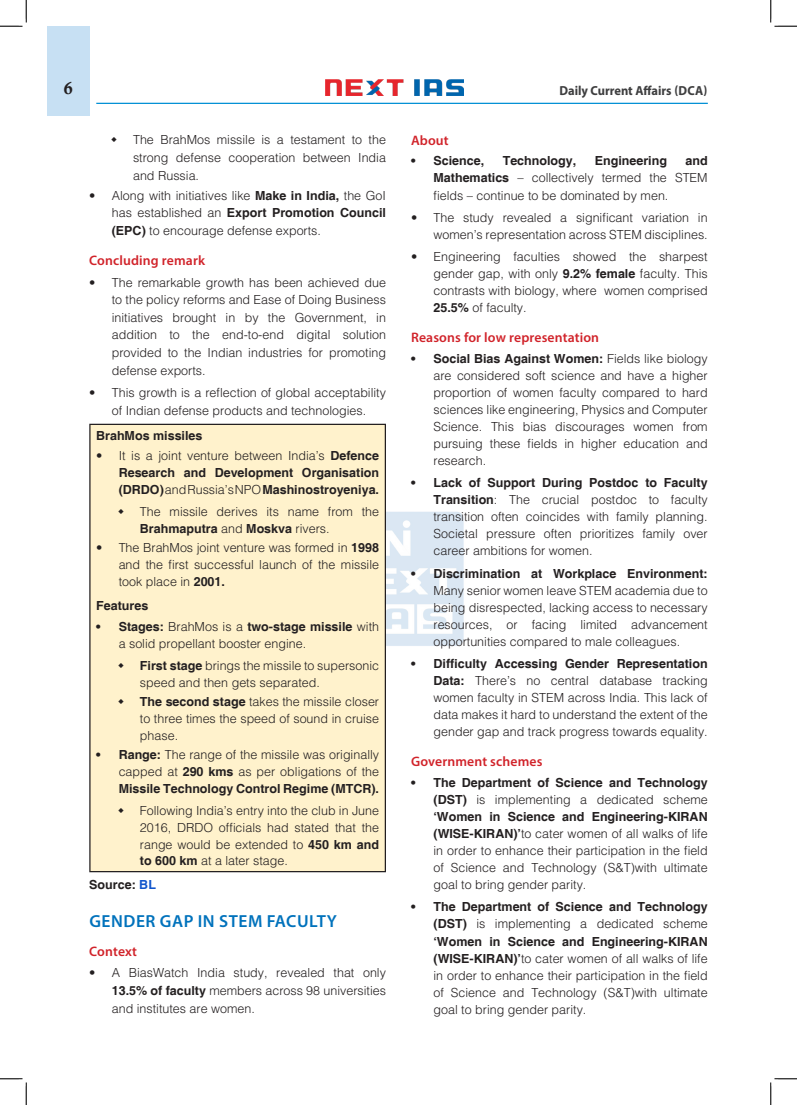
<style>
.page{position:relative;width:797px;height:1105px;background:#fff}
.page>*{position:absolute;margin:0;border:0;box-sizing:border-box;transform-origin:0 0}
.H-1{font:600 17.5px "Myriad Pro";letter-spacing:.03em;color:#0072bc}
.t1{font:17.5px "Calis MT Bol";color:#231f20}
.H-2{font:600 13.75px "Myriad Pro";letter-spacing:.01em;color:#d1232a}
.t2{font:700 13.12px "Myriad Pro";color:#3e3e3f;scale:.95 1}
.t3{font:300 12.5px/17.1px "Helvetica";color:#231f20;text-align:justify}
.body{font:700 12.5px/16.9px "Helvetica";color:#231f20;text-align:justify}
.s1{font-weight:700}
.s2{font-weight:300}
.s3{color:#15c}
</style>
<div class="page">
<div style="left:47px;top:26px;width:42px;height:89px;background:#c7e0f3"></div>
<img style="left:325px;top:80px;width:138px;height:15px">
<hr style="left:96px;top:103px;width:611px;height:1px;background:#008fd5">
<img style="left:386px;top:511px;width:78px;height:135px">
<div style="left:90px;top:424px;width:295px;height:448px;background:#fff2cc"></div>
<hr style="left:89px;top:424px;width:297px;height:1px;background:#231f20">
<hr style="left:89px;top:871px;width:297px;height:1px;background:#231f20">
<hr style="left:89px;top:425px;width:2px;height:446px;background:#231f20">
<hr style="left:385px;top:425px;width:1px;height:446px;background:#231f20">
<svg style="left:0;top:0;width:27px;height:27px"></svg>
<svg style="left:0;top:1078px;width:27px;height:27px"></svg>
<svg style="left:770px;top:0;width:27px;height:27px"></svg>
<svg style="left:770px;top:1078px;width:27px;height:27px"></svg>
<h1 class="t1" style="left:64px;top:78px;width:10px">6</h1>
<p class="t2" style="left:559px;top:82px;width:157px">Daily Current Affairs (DCA)</p>
<p class="t3" style="left:133px;top:131px;width:254px;line-height:17.6px">The BrahMos missile is a testament to the strong defense cooperation between India and Russia.</p>
<p class="t3" style="left:112px;top:186px;width:276px;line-height:17.6px;text-indent:-22px">• Along with initiatives like <span class="s1">Make in India,</span> the GoI has established an <span class="s1">Export Promotion Council (EPC)</span> to encourage defense exports.</p>
<p class="H-2" style="left:89px;top:252px;width:117px">Concluding remark</p>
<p class="t3" style="left:112px;top:273px;width:276px;line-height:17.6px;text-indent:-22px">• The remarkable growth has been achieved due to the policy reforms and Ease of Doing Business initiatives brought in by the Government, in addition to the end-to-end digital solution provided to the Indian industries for promoting defense exports.</p>
<p class="t3" style="left:89px;top:384px;width:298px;line-height:17.6px;text-align:center">• This growth is a reflection of global acceptability of Indian defense products and technologies.</p>
<p class="body" style="left:96px;top:427px;width:108px">BrahMos missiles</p>
<p class="body" style="left:119px;top:448px;width:262px;text-indent:-22px"><span class="s2">• It is a joint venture between India’s</span> Defence Research and Development Organisation (DRDO) <span class="s2">and Russia’s NPO</span> Mashinostroyeniya.</p>
<p class="t3" style="left:140px;top:503px;width:241px">The missile derives its name from the<br><span class="s1">Brahmaputra</span> and <span class="s1">Moskva</span> rivers.</p>
<p class="t3" style="left:119px;top:539px;width:262px;text-indent:-22px">• The BrahMos joint venture was formed in <span class="s1">1998 </span>and the first successful launch of the missile took place in <span class="s1">2001.</span></p>
<p class="body" style="left:96px;top:598px;width:54px">Features</p>
<p class="t3" style="left:119px;top:618px;width:262px;text-indent:-22px"><span class="s1">• Stages:</span> BrahMos is a <span class="s1">two-stage missile</span> with a solid propellant booster engine.</p>
<p class="t3" style="left:140px;top:656px;width:241px"><span class="s1">First stage</span> brings the missile to supersonic speed and then gets separated.</p>
<p class="t3" style="left:140px;top:693px;width:241px"><span class="s1">The second stage</span> takes the missile closer to three times the speed of sound in cruise phase.</p>
<p class="t3" style="left:119px;top:746px;width:262px;text-indent:-22px"><span class="s1">• Range:</span> The range of the missile was originally capped at <span class="s1">290 kms</span> as per obligations of the <span class="s1">Missile Technology Control Regime (MTCR).</span></p>
<p class="t3" style="left:140px;top:801px;width:241px">Following India’s entry into the club in June 2016, DRDO officials had stated that the range would be extended to <span class="s1">450 km and to 600 km</span> at a later stage.</p>
<p class="body" style="left:89px;top:876px;width:68px">Source: <span class="s3">BL</span></p>
<p class="H-1" style="left:89px;top:910px;width:249px">GENDER GAP IN STEM FACULTY</p>
<p class="H-2" style="left:89px;top:943px;width:49px">Context</p>
<p class="t3" style="left:112px;top:964px;width:276px;line-height:17.6px;text-indent:-22px">• A BiasWatch India study, revealed that only <span class="s1">13.5% of faculty</span> members across 98 universities and institutes are women.</p>
<p class="H-2" style="left:411px;top:131px;width:39px">About</p>
<p class="body" style="left:411px;top:153px;width:75px">• Science,</p>
<p class="body" style="left:502px;top:153px;width:75px">Technology,</p>
<p class="body" style="left:594px;top:153px;width:74px">Engineering</p>
<p class="t3" style="left:433px;top:152px;width:276px;text-indent:252px"><span class="s1">and Mathematics</span> – collectively termed the STEM fields – continue to be dominated by men.</p>
<p class="t3" style="left:411px;top:208px;width:298px;text-align:right">• The study revealed a significant variation in women’s representation across STEM disciplines.</p>
<p class="t3" style="left:433px;top:247px;width:276px;text-indent:-22px">• Engineering faculties showed the sharpest gender gap, with only <span class="s1">9.2% female</span> faculty. This contrasts with biology, where women comprised <span class="s1">25.5%</span> of faculty.</p>
<p class="H-2" style="left:411px;top:328px;width:190px">Reasons for low representation</p>
<p class="t3" style="left:433px;top:349px;width:276px;text-indent:-22px"><span class="s1">• Social Bias Against Women:</span> Fields like biology are considered soft science and have a higher proportion of women faculty compared to hard sciences like engineering, Physics and Computer Science. This bias discourages women from pursuing these fields in higher education and research.</p>
<p class="t3" style="left:433px;top:474px;width:276px;text-indent:-22px"><span class="s1">• Lack of Support During Postdoc to Faculty Transition</span>: The crucial postdoc to faculty transition often coincides with family planning.<br>Societal pressure often prioritizes family over career ambitions for women.</p>
<p class="t3" style="left:433px;top:564px;width:276px;text-indent:-22px"><span class="s1">• Discrimination at Workplace Environment:<br></span>Many senior women leave STEM academia due to being disrespected, lacking access to necessary resources, or facing limited advancement opportunities compared to male colleagues.</p>
<p class="t3" style="left:433px;top:654px;width:276px;text-indent:-22px"><span class="s1">• Difficulty Accessing Gender Representation Data:</span> There’s no central database tracking women faculty in STEM across India. This lack of data makes it hard to understand the extent of the gender gap and track progress towards equality.</p>
<p class="H-2" style="left:411px;top:753px;width:133px">Government schemes</p>
<p class="t3" style="left:433px;top:773px;width:276px;text-indent:-22px"><span class="s1">• The Department of Science and Technology (DST)</span> is implementing a dedicated scheme <span class="s1">‘Women in Science and Engineering-KIRAN (WISE-KIRAN)’</span>to cater women of all walks of life in order to enhance their participation in the field of Science and Technology (S&amp;T)with ultimate goal to bring gender parity.</p>
<p class="t3" style="left:433px;top:898px;width:276px;text-indent:-22px"><span class="s1">• The Department of Science and Technology (DST)</span> is implementing a dedicated scheme <span class="s1">‘Women in Science and Engineering-KIRAN (WISE-KIRAN)’</span>to cater women of all walks of life in order to enhance their participation in the field of Science and Technology (S&amp;T)with ultimate goal to bring gender parity.</p>
</div>
